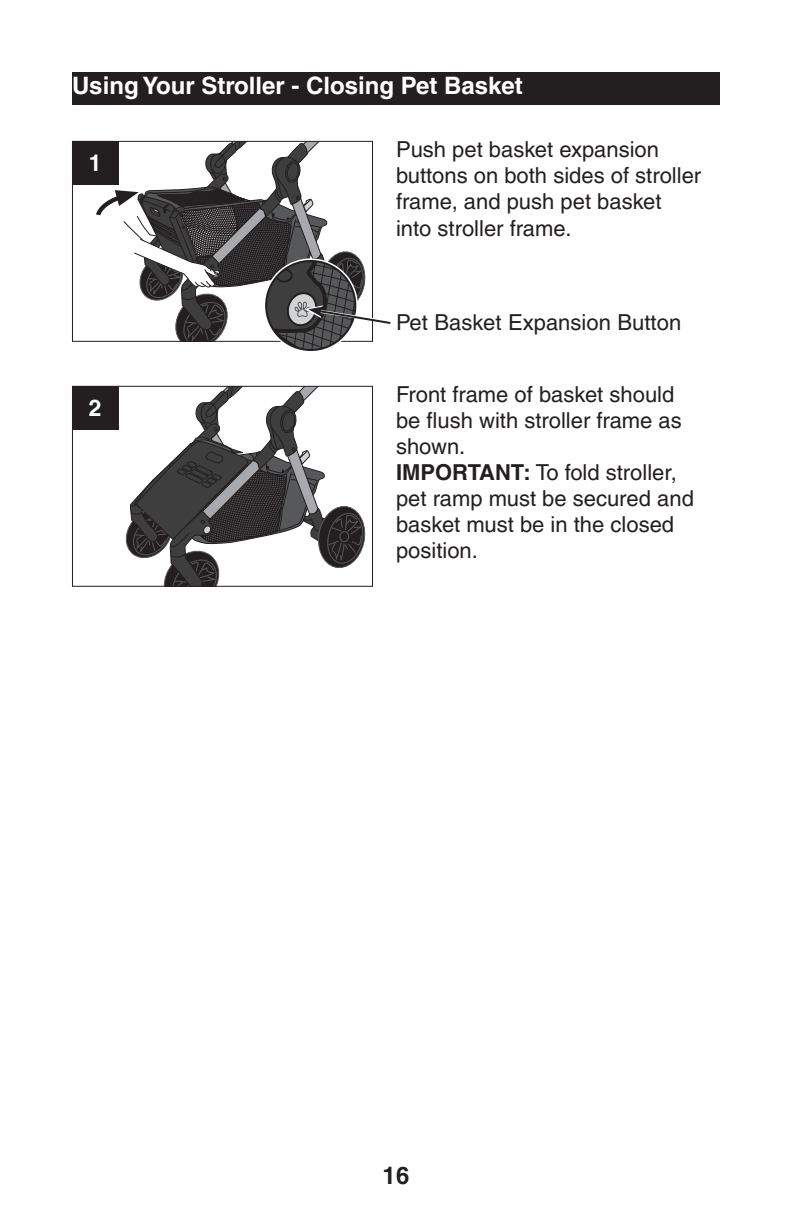
<style>
.page{position:relative;width:792px;height:1224px;background:#fff}
.page>*{position:absolute;margin:0;border:0;box-sizing:border-box;transform-origin:0 0}
.t1{font:700 24px "Helvetica LT Pro";color:#fff}
.t2{font:700 24px "Helvetica LT Pro";color:#231f20}
.t3{font:700 22.8px "Helvetica LT Pro";color:#fff}
.t4{font:22px/26.4px "Helvetica LT Pro";color:#231f20}
.s1{font-weight:700}
</style>
<div class="page">
<div style="left:72px;top:72px;width:648px;height:33px;background:#231f20"></div>
<div style="left:72px;top:141px;width:47px;height:44px;background:#231f20"></div>
<svg style="left:125px;top:388px;width:241px;height:197px"></svg>
<div style="left:72px;top:386px;width:301px;height:201px;border:1px solid #231f20"></div>
<div style="left:72px;top:386px;width:47px;height:44px;background:#231f20"></div>
<svg style="left:92px;top:141px;width:299px;height:209px"></svg>
<p class="t1" style="left:72px;top:70px;width:452px">Using Your Stroller - Closing Pet Basket</p>
<p class="t3" style="left:89px;top:149px;width:14px">1</p>
<p class="t3" style="left:89px;top:394px;width:14px">2</p>
<p class="t4" style="left:396px;top:136px;width:307px">Push pet basket expansion buttons on both sides of stroller frame, and push pet basket into stroller frame.</p>
<p class="t4" style="left:396px;top:310px;width:287px">Pet Basket Expansion Button</p>
<p class="t4" style="left:396px;top:381px;width:287px">Front frame of basket should be flush with stroller frame as shown.</p>
<p class="t4" style="left:396px;top:460px;width:299px"><span class="s1">IMPORTANT:</span> To fold stroller, pet ramp must be secured and basket must be in the closed position.</p>
<p class="t2" style="left:383px;top:1161px;width:28px">16</p>
</div>
